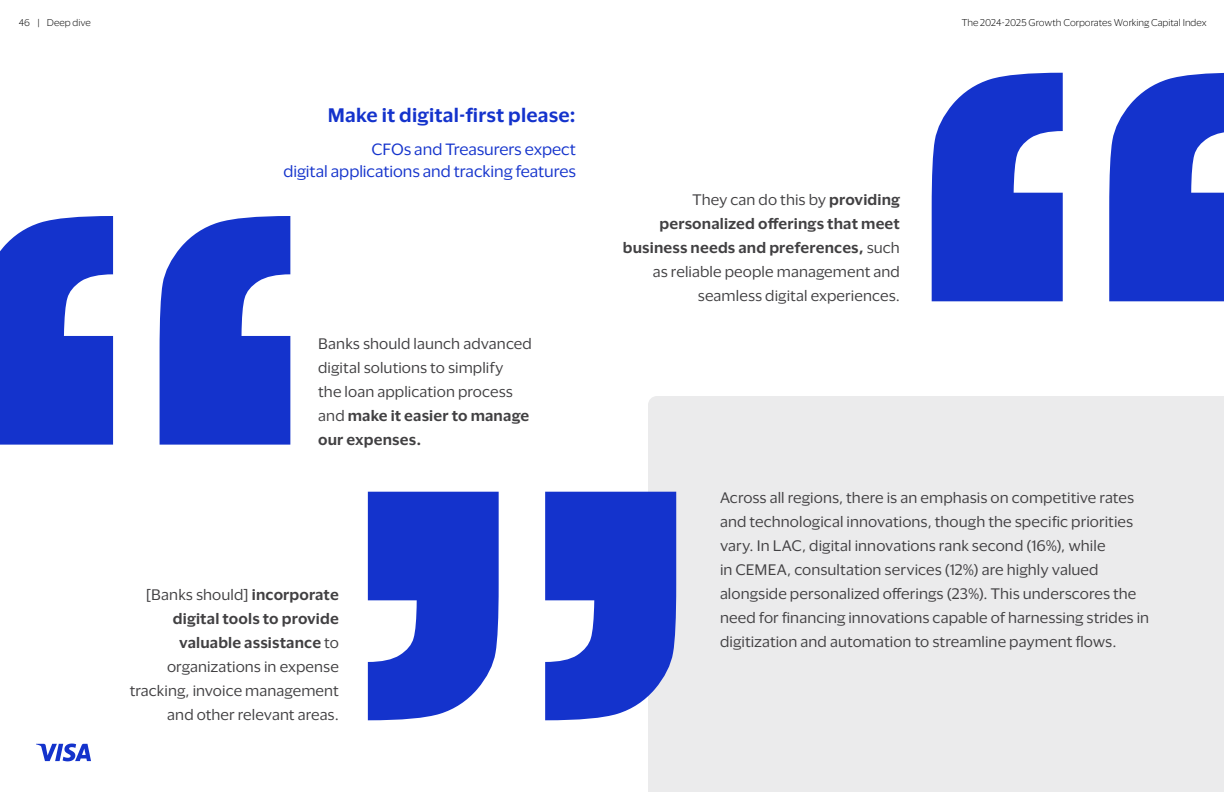
<style>
.page{position:relative;width:1224px;height:792px;background:#fff}
.page>*{position:absolute;margin:0;border:0;box-sizing:border-box;transform-origin:0 0}
.t1{font:600 18px "Visa Dialect";letter-spacing:.01em;color:#1433cc}
.t2{font:15px/22px "Visa Dialect";letter-spacing:-.005em;color:#1433cc;text-align:right}
.t3{font:14px/24px "Visa Dialect";letter-spacing:.005em;color:#414042}
.t4{font:300 9px "Visa Dialect";color:#000}
.s1{font-weight:600}
</style>
<div class="page">
<svg style="left:36px;top:744px;width:55px;height:17px"></svg>
<div style="left:648px;top:396px;width:576px;height:396px;background:#ebebec"></div>
<svg style="left:0;top:216px;width:290px;height:229px;fill:#1433cc"></svg>
<svg style="left:932px;top:73px;width:292px;height:228px;fill:#1433cc"></svg>
<svg style="left:368px;top:492px;width:308px;height:228px;fill:#1433cc"></svg>
<p class="t4" style="left:19px;top:16px;width:74px">46 | Deep dive</p>
<p class="t4" style="left:962px;top:16px;width:246px">The 2024-2025 Growth Corporates Working Capital Index</p>
<p class="t1" style="left:328px;top:101px;width:250px">Make it digital-first please:</p>
<p class="t2" style="left:283px;top:137px;width:294px">CFOs and Treasurers expect<br>digital applications and tracking features</p>
<p class="t3" style="left:318px;top:330px;width:215px">Banks should launch advanced digital solutions to simplify<br>the loan application process and <span class="s1">make it easier to manage our expenses.</span></p>
<p class="t3" style="left:130px;top:582px;width:211px;text-align:right">[Banks should] <span class="s1">incorporate digital tools to provide valuable assistance</span> to organizations in expense tracking, invoice management and other relevant areas.</p>
<p class="t3" style="left:623px;top:187px;width:279px;text-align:right">They can do this by <span class="s1">providing personalized offerings that meet business needs and preferences,</span> such as reliable people management and seamless digital experiences.</p>
<p class="t3" style="left:720px;top:484px;width:431px">Across all regions, there is an emphasis on competitive rates and technological innovations, though the specific priorities vary. In LAC, digital innovations rank second (16%), while<br>in CEMEA, consultation services (12%) are highly valued alongside personalized offerings (23%). This underscores the need for financing innovations capable of harnessing strides in digitization and automation to streamline payment flows.</p>
</div>
